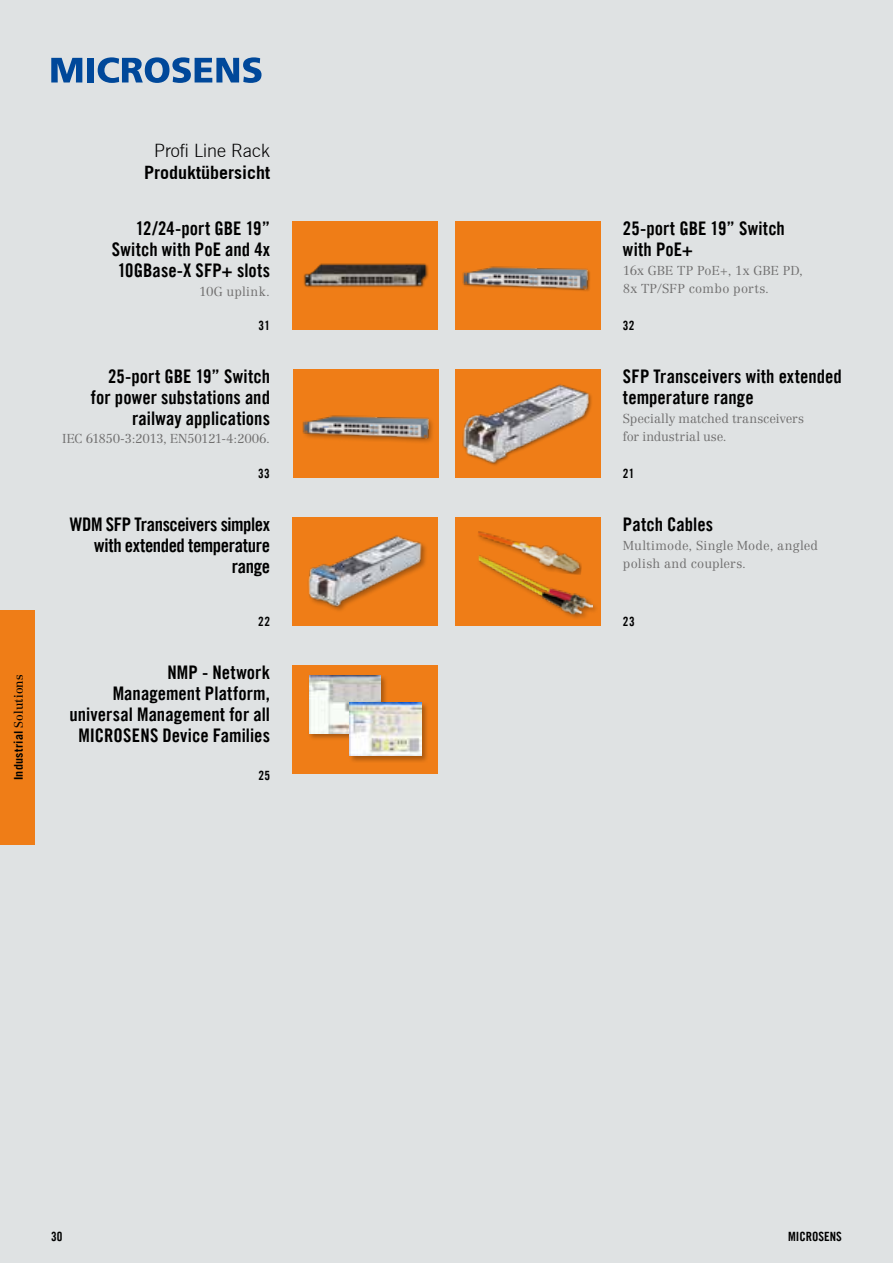
<style>
.page{position:relative;width:893px;height:1263px;background:#dfe2e3}
.page>*{position:absolute;margin:0;border:0;box-sizing:border-box;transform-origin:0 0}
.t1{font:18.75px/21px "Trade Gothic LT Com Bd Cn 20";color:#000;text-align:right}
.t2{font:18.75px/21px "Trade Gothic LT Com Bd Cn 20";letter-spacing:-.02em;color:#000;text-align:right}
.t3{font:700 18px "Trade Gothic";color:#000}
.t4{font:300 18px "Trade Gothic";color:#000}
.t5{font:300 12.75px/18.8px "Centennial CE";letter-spacing:.005em;color:#706f6f}
.t6{font:300 12.75px "Centennial CE";letter-spacing:-.035em;color:#706f6f}
.t7{font:12.75px "Trade Gothic LT Com Bd Cn 20";color:#000}
.t8{font:700 12px "Trade Gothic LT Com";letter-spacing:.02em;color:#000}
.s1{font-family:"Centennial CE";font-weight:400}
</style>
<div class="page">
<svg style="left:51px;top:58px;width:31px;height:24px"></svg>
<div style="left:87px;top:58px;width:7px;height:24px;background:#00489a"></div>
<svg style="left:98px;top:57px;width:163px;height:26px"></svg>
<div style="left:455px;top:369px;width:146px;height:109px;background:#ef7d17"></div>
<div style="left:293px;top:369px;width:145px;height:109px;background:#ef7d17"></div>
<div style="left:455px;top:221px;width:146px;height:109px;background:#ef7d17"></div>
<div style="left:292px;top:221px;width:146px;height:109px;background:#ef7d17"></div>
<img style="left:462px;top:266px;width:128px;height:25px">
<div style="left:292px;top:665px;width:146px;height:109px;background:#ef7d17"></div>
<div style="left:455px;top:517px;width:146px;height:109px;background:#ef7d17"></div>
<div style="left:292px;top:517px;width:146px;height:109px;background:#ef7d17"></div>
<img style="left:308px;top:535px;width:118px;height:73px">
<img style="left:462px;top:384px;width:130px;height:82px">
<img style="left:302px;top:415px;width:130px;height:27px">
<img style="left:303px;top:263px;width:126px;height:25px">
<div style="left:0;top:610px;width:34px;height:234px;background:#ef7d17"></div>
<div style="left:477px;top:554px;width:122px;height:66px;background:#000;opacity:.3"></div>
<img style="left:479px;top:554px;width:114px;height:60px">
<img style="left:477px;top:531px;width:107px;height:44px">
<div style="left:307px;top:674px;width:81px;height:67px;background:#000;opacity:.3"></div>
<img style="left:309px;top:676px;width:72px;height:57px">
<div style="left:348px;top:701px;width:81px;height:62px;background:#000;opacity:.3"></div>
<img style="left:350px;top:703px;width:71px;height:53px">
<p class="t8" style="left:11px;top:780px;width:107px;rotate:-90deg">Industrial <span class="s1">Solutions</span></p>
<p class="t4" style="left:154px;top:140px;width:118px">Profi Line Rack</p>
<p class="t3" style="left:144px;top:162px;width:127px">Produktübersicht</p>
<p class="t1" style="left:112px;top:218px;width:160px">12/24-port GBE 19”<br>Switch with PoE and 4x<br>10GBase-X SFP+ slots</p>
<p class="t5" style="left:199px;top:282px;width:72px">10G uplink.</p>
<p class="t7" style="left:259px;top:317px;width:13px">31</p>
<p class="t1" style="left:91px;top:366px;width:181px">25-port GBE 19” Switch for power substations and railway applications</p>
<p class="t6" style="left:62px;top:430px;width:209px">IEC 61850-3:2013, EN50121-4:2006.</p>
<p class="t1" style="left:623px;top:218px;width:163px;text-align:left">25-port GBE 19” Switch with PoE+</p>
<p class="t5" style="left:623px;top:261px;width:181px">16x GBE TP PoE+, 1x GBE PD,<br>8x TP/SFP combo ports.</p>
<p class="t7" style="left:623px;top:317px;width:13px">32</p>
<p class="t1" style="left:623px;top:366px;width:220px;text-align:left">SFP Transceivers with extended temperature range</p>
<p class="t5" style="left:623px;top:409px;width:182px">Specially matched transceivers for industrial use.</p>
<p class="t7" style="left:258px;top:465px;width:13px">33</p>
<p class="t7" style="left:623px;top:465px;width:13px">21</p>
<p class="t2" style="left:70px;top:514px;width:202px">WDM SFP Transceivers simplex with extended temperature range</p>
<p class="t7" style="left:258px;top:613px;width:13px">22</p>
<p class="t1" style="left:69px;top:662px;width:202px">NMP - Network<br>Management Platform, universal Management for all<br>MICROSENS Device Families</p>
<p class="t7" style="left:258px;top:767px;width:13px">25</p>
<p class="t1" style="left:623px;top:514px;width:92px">Patch Cables</p>
<p class="t5" style="left:623px;top:536px;width:197px">Multimode, Single Mode, angled polish and couplers.</p>
<p class="t7" style="left:623px;top:613px;width:13px">23</p>
<p class="t7" style="left:51px;top:1229px;width:13px">30</p>
<p class="t7" style="left:788px;top:1229px;width:55px">MICROSENS</p>
</div>
